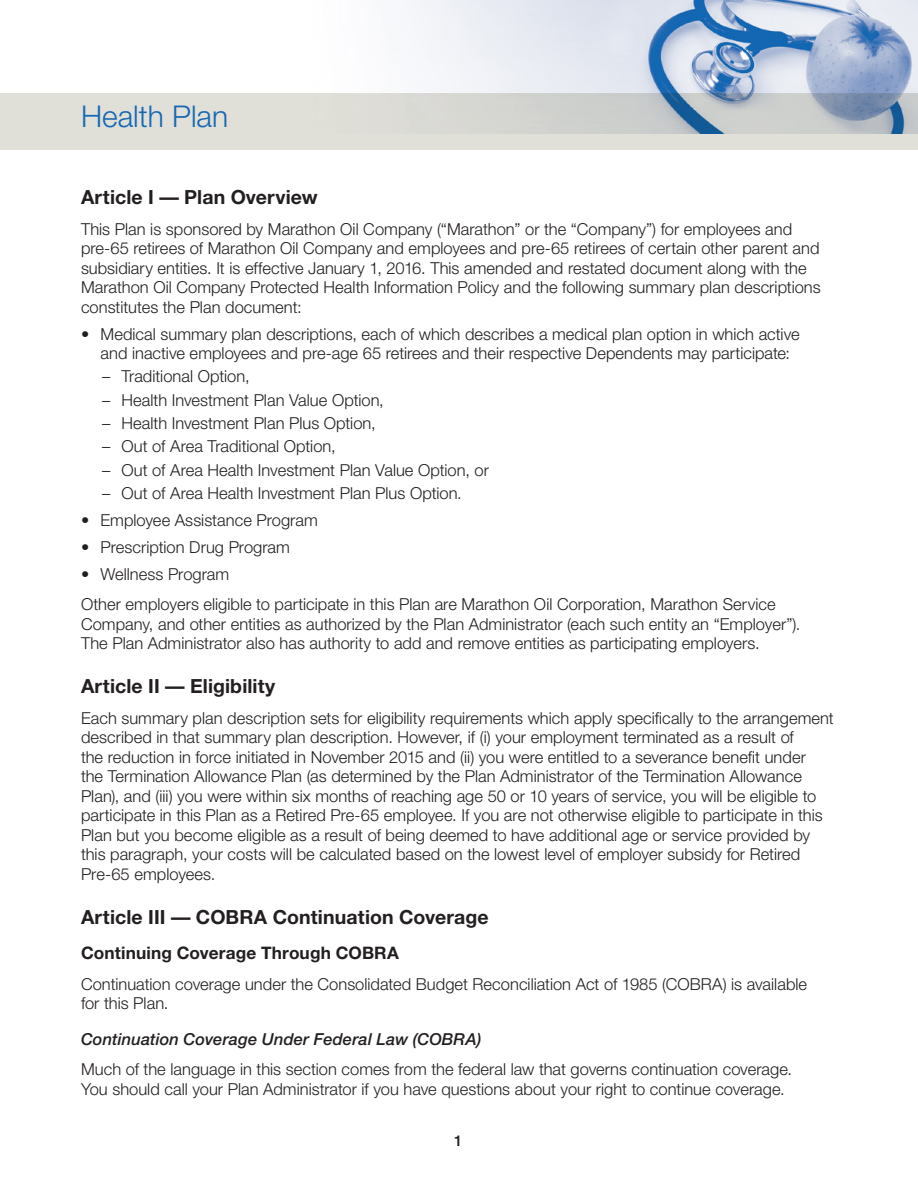
<style>
.page{position:relative;width:918px;height:1188px;background:#fff}
.page>*{position:absolute;margin:0;border:0;box-sizing:border-box;transform-origin:0 0}
.t1{font:300 30px "Helvetica Neue";color:#1768b4}
.HD_1{font:700 19.5px "Helvetica Neue";letter-spacing:.005em;color:#231f20}
.HD_2_-_Health{font:700 17.25px "Helvetica Neue";letter-spacing:.005em;color:#231f20}
.Body{font:300 16.5px/19.5px "Helvetica Neue";color:#231f20}
.Bullets{font:300 16.5px/19.5px "Helvetica Neue";color:#231f20}
.HD_3_-_Health{font:italic 500 16.5px "Helvetica Neue";letter-spacing:.005em;color:#231f20}
.Page_Number{font:500 15px "Helvetica Neue";color:#231f20}
</style>
<div class="page">
<div style="left:0;top:93px;width:918px;height:57px;background:#e1e0d8"></div>
<img style="left:411px;top:0;width:507px;height:133px">
<h1 class="t1" style="left:81px;top:98px;width:149px">Health Plan</h1>
<p class="HD_1" style="left:81px;top:185px;width:238px">Article I — Plan Overview</p>
<p class="Body" style="left:81px;top:219px;width:741px">This Plan is sponsored by Marathon Oil Company (“Marathon” or the “Company”) for employees and pre-65 retirees of Marathon Oil Company and employees and pre-65 retirees of certain other parent and subsidiary entities. It is effective January 1, 2016. This amended and restated document along with the Marathon Oil Company Protected Health Information Policy and the following summary plan descriptions constitutes the Plan document:</p>
<p class="Bullets" style="left:100px;top:324px;width:701px;text-indent:-20px">• Medical summary plan descriptions, each of which describes a medical plan option in which active and inactive employees and pre-age 65 retirees and their respective Dependents may participate:</p>
<p class="Bullets" style="left:102px;top:366px;width:149px">– Traditional Option,</p>
<p class="Bullets" style="left:102px;top:390px;width:283px">– Health Investment Plan Value Option,</p>
<p class="Bullets" style="left:102px;top:413px;width:275px">– Health Investment Plan Plus Option,</p>
<p class="Bullets" style="left:102px;top:436px;width:235px">– Out of Area Traditional Option,</p>
<p class="Bullets" style="left:102px;top:460px;width:388px">– Out of Area Health Investment Plan Value Option, or</p>
<p class="Bullets" style="left:102px;top:483px;width:361px">– Out of Area Health Investment Plan Plus Option.</p>
<p class="Bullets" style="left:81px;top:510px;width:238px">• Employee Assistance Program</p>
<p class="Bullets" style="left:81px;top:537px;width:211px">• Prescription Drug Program</p>
<p class="Bullets" style="left:81px;top:564px;width:150px">• Wellness Program</p>
<p class="Body" style="left:81px;top:594px;width:721px">Other employers eligible to participate in this Plan are Marathon Oil Corporation, Marathon Service<br>Company, and other entities as authorized by the Plan Administrator (each such entity an “Employer”).<br>The Plan Administrator also has authority to add and remove entities as participating employers.</p>
<p class="HD_1" style="left:81px;top:674px;width:196px">Article II — Eligibility</p>
<p class="Body" style="left:81px;top:708px;width:754px">Each summary plan description sets for eligibility requirements which apply specifically to the arrangement described in that summary plan description. However, if (i) your employment terminated as a result of<br>the reduction in force initiated in November 2015 and (ii) you were entitled to a severance benefit under<br>the Termination Allowance Plan (as determined by the Plan Administrator of the Termination Allowance Plan), and (iii) you were within six months of reaching age 50 or 10 years of service, you will be eligible to participate in this Plan as a Retired Pre-65 employee. If you are not otherwise eligible to participate in this Plan but you become eligible as a result of being deemed to have additional age or service provided by this paragraph, your costs will be calculated based on the lowest level of employer subsidy for Retired Pre-65 employees.</p>
<p class="HD_1" style="left:81px;top:905px;width:409px">Article III — COBRA Continuation Coverage</p>
<p class="HD_2_-_Health" style="left:81px;top:943px;width:319px">Continuing Coverage Through COBRA</p>
<p class="Body" style="left:81px;top:974px;width:728px">Continuation coverage under the Consolidated Budget Reconciliation Act of 1985 (COBRA) is available for this Plan.</p>
<p class="HD_3_-_Health" style="left:81px;top:1029px;width:402px">Continuation Coverage Under Federal Law (COBRA)</p>
<p class="Body" style="left:81px;top:1059px;width:713px">Much of the language in this section comes from the federal law that governs continuation coverage.<br>You should call your Plan Administrator if you have questions about your right to continue coverage.</p>
<p class="Page_Number" style="left:454px;top:1131px;width:10px">1</p>
</div>
